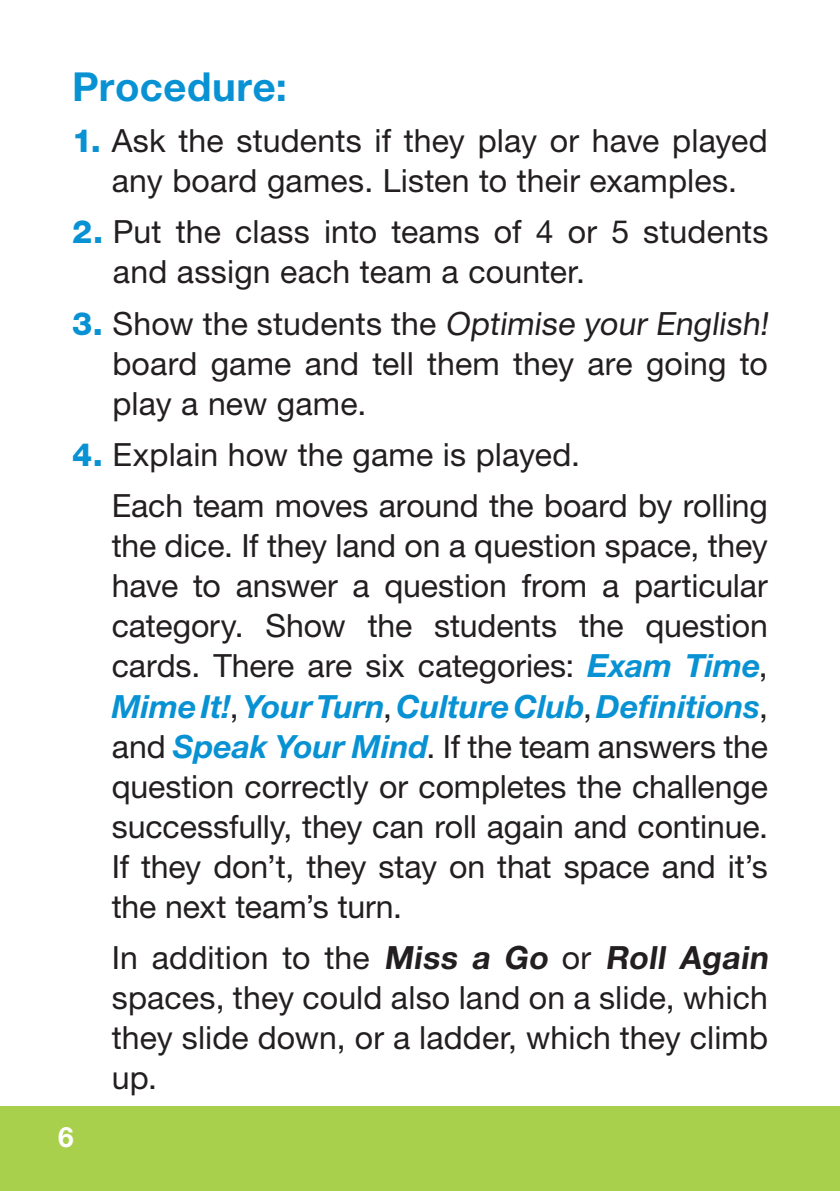
<style>
.page{position:relative;width:840px;height:1191px;background:#fff}
.page>*{position:absolute;margin:0;border:0;box-sizing:border-box;transform-origin:0 0}
.t1{font:700 40px "Helvetica Neue LT Std";letter-spacing:.015em;color:#0892d3}
.t2{font:32px/40px "Helvetica Neue LT Std";letter-spacing:.005em;color:#231f20}
.t3{font:700 28px "Helvetica Neue LT Std";color:#fff}
.s1{font-weight:800;color:#0892d3}
.s2{font-weight:700;font-style:italic;color:#0892d3}
.s3{font-weight:700}
</style>
<div class="page">
<div style="left:0;top:1106px;width:839px;height:85px;background:#a8d04d"></div>
<p class="t1" style="left:72px;top:62px;width:216px">Procedure:</p>
<p class="t2" style="left:72px;top:120px;width:697px;text-align:center"><span class="s1">1.</span> Ask the students if they play or have played any board games. Listen to their examples.</p>
<p class="t2" style="left:113px;top:211px;width:656px;text-indent:-41px"><span class="s1">2.</span> Put the class into teams of 4 or 5 students and assign each team a counter.</p>
<p class="t2" style="left:112px;top:303px;width:661px;text-indent:-40px"><span class="s1">3.</span> Show the students the Optimise your English! board game and tell them they are going to play a new game.</p>
<p class="t2" style="left:112px;top:428px;width:657px;line-height:51.4px;text-indent:-40px"><span class="s1">4.</span> Explain how the game is played.<br>Each team moves around the board by rolling</p>
<p class="t2" style="left:112px;top:525px;width:657px;text-align:justify">the dice. If they land on a question space, they have to answer a question from a particular category. Show the students the question cards. There are six categories: <span class="s2">Exam Time</span>, <span class="s2">Mime It!</span>, <span class="s2">Your Turn</span>, <span class="s2">CultureClub</span>, <span class="s2">Definitions</span>, and <span class="s2">Speak Your Mind</span>. If the team answers the question correctly or completes the challenge successfully, they can roll again and continue.<br>If they don’t, they stay on that space and it’s the next team’s turn.</p>
<p class="t2" style="left:112px;top:937px;width:662px">In addition to the <span class="s3">Miss a Go</span> or <span class="s3">Roll Again </span>spaces, they could also land on a slide, which they slide down, or a ladder, which they climb up.</p>
<p class="t3" style="left:58px;top:1119px;width:17px">6</p>
</div>
